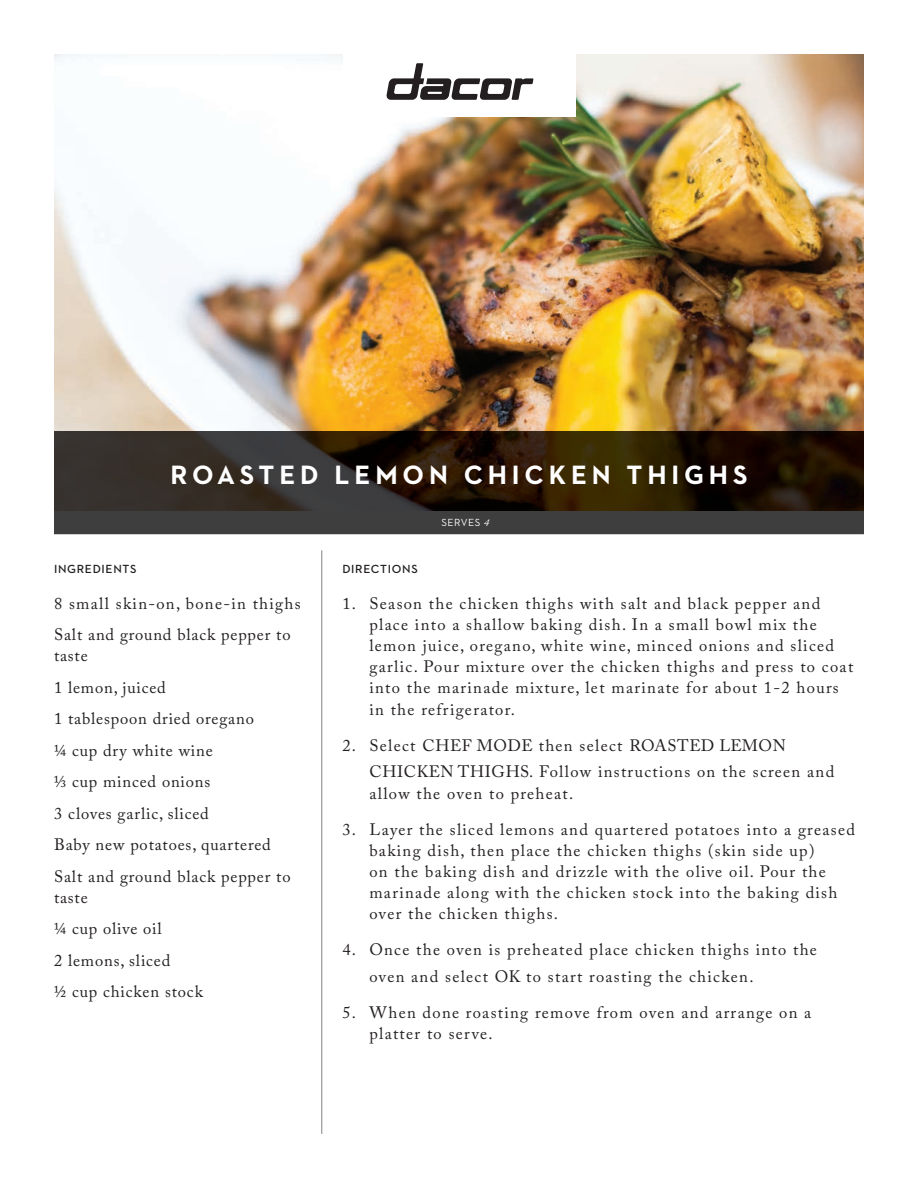
<style>
.page{position:relative;width:918px;height:1188px;background:#fff}
.page>*{position:absolute;margin:0;border:0;box-sizing:border-box;transform-origin:0 0}
.t1{font:700 27px "Neutraface 2 Text";letter-spacing:.18em;color:#fff}
.t2{font:16.5px/21px "Adobe Caslon Pro";letter-spacing:.08em;color:#231f20}
.t3{font:16.5px/31.5px "Adobe Caslon Pro";letter-spacing:.05em;color:#231f20}
.t4{font:16.5px/31.5px "Adobe Caslon Pro";letter-spacing:.06em;color:#231f20}
.t5{font:600 12px "Neutraface 2 Text";letter-spacing:.06em;color:#231f20}
.t6{font:10.5px "Neutraface 2 Text";letter-spacing:.05em;color:#fff}
.s1{font-family:"Adobe Caslon Pro";font-style:italic}
</style>
<div class="page">
<hr style="left:322px;top:550px;width:1px;height:584px;background:#808285">
<img style="left:54px;top:54px;width:810px;height:378px">
<div style="left:54px;top:510px;width:810px;height:24px;background:#3e3e3f"></div>
<img style="left:54px;top:432px;width:810px;height:78px">
<div style="left:343px;top:54px;width:233px;height:63px;background:#fff"></div>
<svg style="left:386px;top:63px;width:147px;height:37px"></svg>
<h1 class="t1" style="left:170px;top:457px;width:579px">ROASTED LEMON CHICKEN THIGHS</h1>
<p class="t6" style="left:441px;top:516px;width:50px">SERVES <span class="s1">4</span></p>
<p class="t5" style="left:54px;top:561px;width:84px">INGREDIENTS</p>
<p class="t4" style="left:54px;top:588px;width:248px">8 small skin-on, bone-in thighs<br>Salt and ground black pepper to</p>
<p class="t3" style="left:54px;top:640px;width:238px">taste<br>1 lemon, juiced<br>1 tablespoon dried oregano<br>¼ cup dry white wine<br>⅓ cup minced onions<br>3 cloves garlic, sliced<br>Baby new potatoes, quartered<br>Salt and ground black pepper to</p>
<p class="t3" style="left:54px;top:882px;width:150px">taste<br>¼ cup olive oil<br>2 lemons, sliced<br>½ cup chicken stock</p>
<p class="t5" style="left:342px;top:562px;width:77px">DIRECTIONS</p>
<p class="t2" style="left:369px;top:593px;width:485px;text-indent:-27px">1. Season the chicken thighs with salt and black pepper and place into a shallow baking dish. In a small bowl mix the lemon juice, oregano, white wine, minced onions and sliced garlic. Pour mixture over the chicken thighs and press to coat into the marinade mixture, let marinate for about 1-2 hours in the refrigerator.</p>
<p class="t2" style="left:369px;top:731px;width:466px;line-height:27px;text-indent:-27px">2. Select CHEF MODE then select ROASTED LEMON<br>CHICKEN THIGHS. Follow instructions on the screen and</p>
<p class="t2" style="left:369px;top:782px;width:206px">allow the oven to preheat.</p>
<p class="t2" style="left:369px;top:818px;width:487px;text-indent:-27px">3. Layer the sliced lemons and quartered potatoes into a greased baking dish, then place the chicken thighs (skin side up)<br>on the baking dish and drizzle with the olive oil. Pour the marinade along with the chicken stock into the baking dish over the chicken thighs.</p>
<p class="t2" style="left:369px;top:935px;width:449px;line-height:27px;text-indent:-27px">4. Once the oven is preheated place chicken thighs into the oven and select OK to start roasting the chicken.</p>
<p class="t2" style="left:369px;top:1001px;width:443px;text-indent:-27px">5. When done roasting remove from oven and arrange on a platter to serve.</p>
</div>
